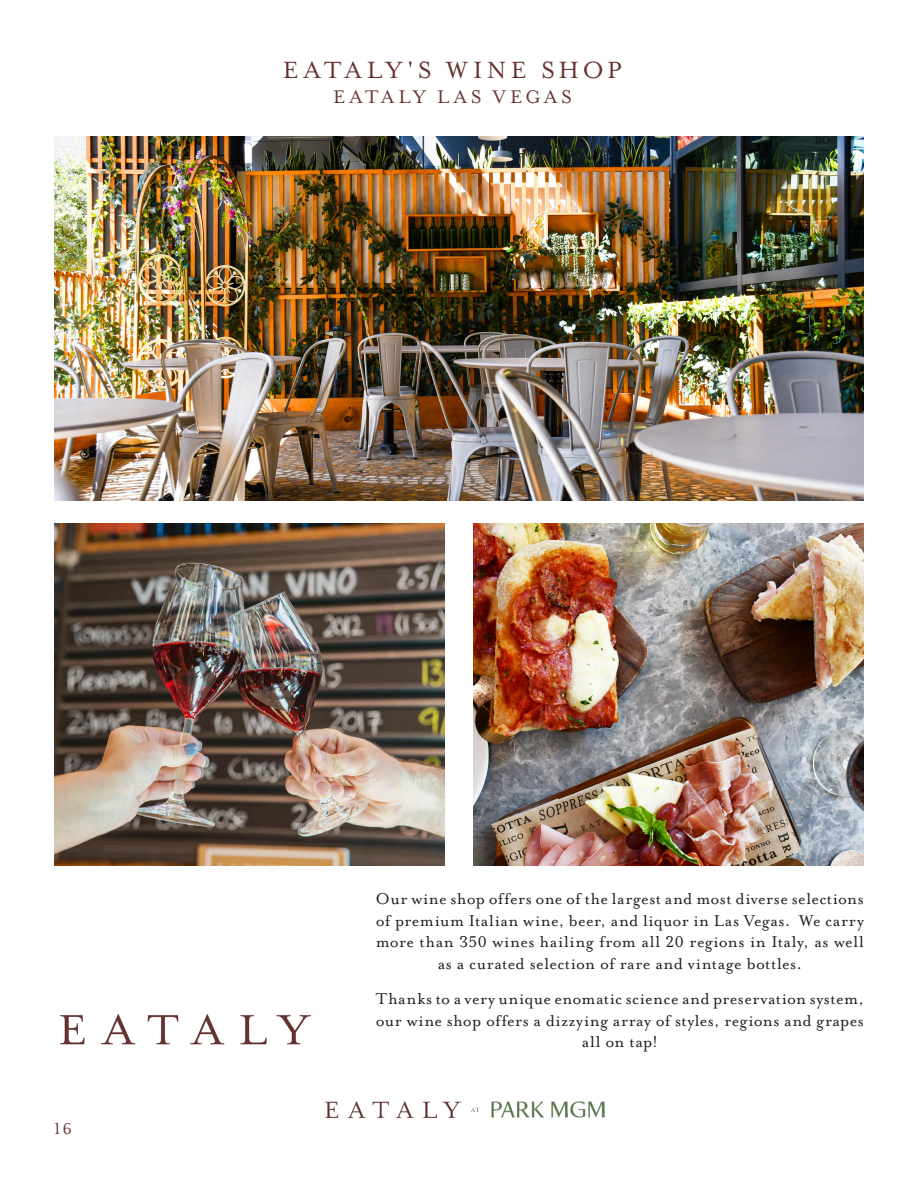
<style>
.page{position:relative;width:918px;height:1188px;background:#fff}
.page>*{position:absolute;margin:0;border:0;box-sizing:border-box;transform-origin:0 0}
.t1{font:27px "Mrs Eaves OT";letter-spacing:.13em;color:#673130}
.t2{font:21px "Mrs Eaves OT";letter-spacing:.19em;color:#673130}
.t3{font:18px/21.6px "Mrs Eaves OT";letter-spacing:.025em;color:#231f20;text-align:center}
.t4{font:18px "Mrs Eaves OT";color:#673130}
</style>
<div class="page">
<img style="left:325px;top:1101px;width:280px;height:17px">
<img style="left:54px;top:524px;width:391px;height:341px">
<img style="left:473px;top:524px;width:391px;height:341px">
<img style="left:54px;top:136px;width:810px;height:365px">
<img style="left:60px;top:1014px;width:251px;height:31px">
<p class="t1" style="left:283px;top:55px;width:341px">EATALY'S WINE SHOP</p>
<p class="t2" style="left:333px;top:85px;width:240px">EATALY LAS VEGAS</p>
<p class="t4" style="left:54px;top:1119px;width:19px">16</p>
<p class="t3" style="left:376px;top:888px;width:490px">Our wine shop offers one of the largest and most diverse selections of premium Italian wine, beer, and liquor in Las Vegas. We carry more than 350 wines hailing from all 20 regions in Italy, as well as a curated selection of rare and vintage bottles.</p>
<p class="t3" style="left:376px;top:988px;width:490px">Thanks to a very unique enomatic science and preservation system, our wine shop offers a dizzying array of styles, regions and grapes all on tap!</p>
</div>
